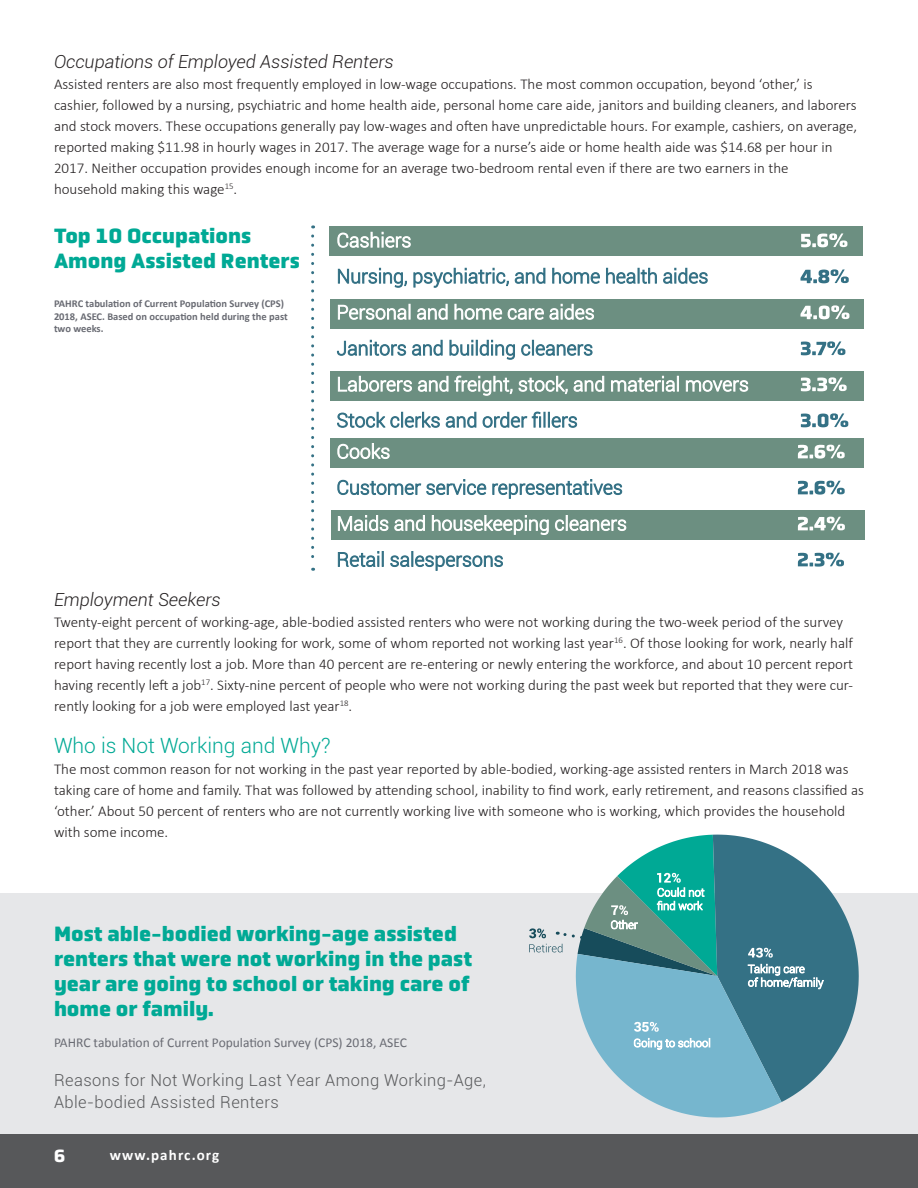
<style>
.page{position:relative;width:918px;height:1188px;background:#fff}
.page>*{position:absolute;margin:0;border:0;box-sizing:border-box;transform-origin:0 0}
.t1{font:900 21px/25.2px "Obvia";color:#00a995}
.t2{font:300 21px "Roboto";color:#00a995}
.t3{font:italic 300 18px "Roboto";color:#231f20}
.t4{font:700 18px "Obvia";color:#fff}
.t5{font:300 16.5px/22.5px "Roboto";letter-spacing:.025em;color:#57585a}
.t6{font:300 15px/21px "Calibri";color:#231f20}
.t7{font:700 15px "Calibri";letter-spacing:.075em;color:#fff}
.t8{font:13.5px "Calibri";color:#696b73}
.t9{font:700 10.5px/12.6px "Calibri";color:#696b73}
</style>
<div class="page">
<div style="left:330px;top:371px;width:534px;height:29px;background:#6c8f81"></div>
<div style="left:330px;top:299px;width:534px;height:29px;background:#6c8f81"></div>
<div style="left:329px;top:227px;width:534px;height:29px;background:#6c8f81"></div>
<svg style="left:801px;top:413px;width:47px;height:14px"></svg>
<svg style="left:337px;top:412px;width:240px;height:16px"></svg>
<svg style="left:801px;top:377px;width:46px;height:14px"></svg>
<svg style="left:338px;top:376px;width:410px;height:20px"></svg>
<svg style="left:801px;top:341px;width:44px;height:14px"></svg>
<svg style="left:337px;top:340px;width:255px;height:20px"></svg>
<svg style="left:800px;top:305px;width:49px;height:14px"></svg>
<svg style="left:338px;top:304px;width:256px;height:16px"></svg>
<svg style="left:800px;top:269px;width:49px;height:14px"></svg>
<svg style="left:338px;top:268px;width:370px;height:20px"></svg>
<svg style="left:801px;top:233px;width:46px;height:14px"></svg>
<svg style="left:337px;top:232px;width:74px;height:16px"></svg>
<svg style="left:311px;top:236px;width:3px;height:335px"></svg>
<div style="left:331px;top:510px;width:534px;height:29px;background:#6c8f81"></div>
<div style="left:330px;top:438px;width:534px;height:29px;background:#6c8f81"></div>
<svg style="left:798px;top:553px;width:46px;height:14px"></svg>
<svg style="left:338px;top:551px;width:165px;height:20px"></svg>
<svg style="left:798px;top:517px;width:47px;height:13px"></svg>
<svg style="left:338px;top:515px;width:288px;height:20px"></svg>
<svg style="left:798px;top:481px;width:47px;height:14px"></svg>
<svg style="left:337px;top:479px;width:285px;height:20px"></svg>
<svg style="left:798px;top:445px;width:47px;height:14px"></svg>
<svg style="left:337px;top:443px;width:53px;height:16px"></svg>
<div style="left:0;top:893px;width:918px;height:242px;background:#e6e7e9"></div>
<svg style="left:529px;top:835px;width:330px;height:283px"></svg>
<div style="left:0;top:1135px;width:918px;height:53px;background:#57585a"></div>
<p class="t3" style="left:54px;top:49px;width:341px">Occupations of Employed Assisted Renters</p>
<p class="t6" style="left:54px;top:73px;width:805px">Assisted renters are also most frequently employed in low-wage occupations. The most common occupation, beyond ‘other,’ is cashier, followed by a nursing, psychiatric and home health aide, personal home care aide, janitors and building cleaners, and laborers and stock movers. These occupations generally pay low-wages and often have unpredictable hours. For example, cashiers, on average, reported making $11.98 in hourly wages in 2017. The average wage for a nurse’s aide or home health aide was $14.68 per hour in 2017. Neither occupation provides enough income for an average two-bedroom rental even if there are two earners in the<br>household making this wage<sup>15</sup>.</p>
<p class="t1" style="left:54px;top:223px;width:247px">Top 10 Occupations<br>Among Assisted Renters</p>
<p class="t9" style="left:54px;top:297px;width:235px">PAHRC tabulation of Current Population Survey (CPS)<br>2018, ASEC. Based on occupation held during the past two weeks.</p>
<p class="t3" style="left:54px;top:587px;width:168px">Employment Seekers</p>
<p class="t6" style="left:54px;top:611px;width:801px">Twenty-eight percent of working-age, able-bodied assisted renters who were not working during the two-week period of the survey report that they are currently looking for work, some of whom reported not working last year<sup>16</sup>. Of those looking for work, nearly half report having recently lost a job. More than 40 percent are re-entering or newly entering the workforce, and about 10 percent report having recently left a job<sup>17</sup>. Sixty-nine percent of people who were not working during the past week but reported that they were cur&shy;rently looking for a job were employed last year<sup>18</sup>.</p>
<p class="t2" style="left:54px;top:731px;width:278px">Who is Not Working and Why?</p>
<p class="t6" style="left:54px;top:758px;width:811px">The most common reason for not working in the past year reported by able-bodied, working-age assisted renters in March 2018 was taking care of home and family. That was followed by attending school, inability to find work, early retirement, and reasons classified as ‘other.’ About 50 percent of renters who are not currently working live with someone who is working, which provides the household with some income.</p>
<p class="t1" style="left:54px;top:921px;width:420px">Most able-bodied working-age assisted renters that were not working in the past year are going to school or taking care of home or family.</p>
<p class="t8" style="left:54px;top:1034px;width:355px">PAHRC tabulation of Current Population Survey (CPS) 2018, ASEC</p>
<p class="t5" style="left:54px;top:1068px;width:433px">Reasons for Not Working Last Year Among Working-Age,<br>Able-bodied Assisted Renters</p>
<p class="t4" style="left:54px;top:1145px;width:13px">6</p>
<p class="t7" style="left:110px;top:1145px;width:111px">www.pahrc.org</p>
</div>
